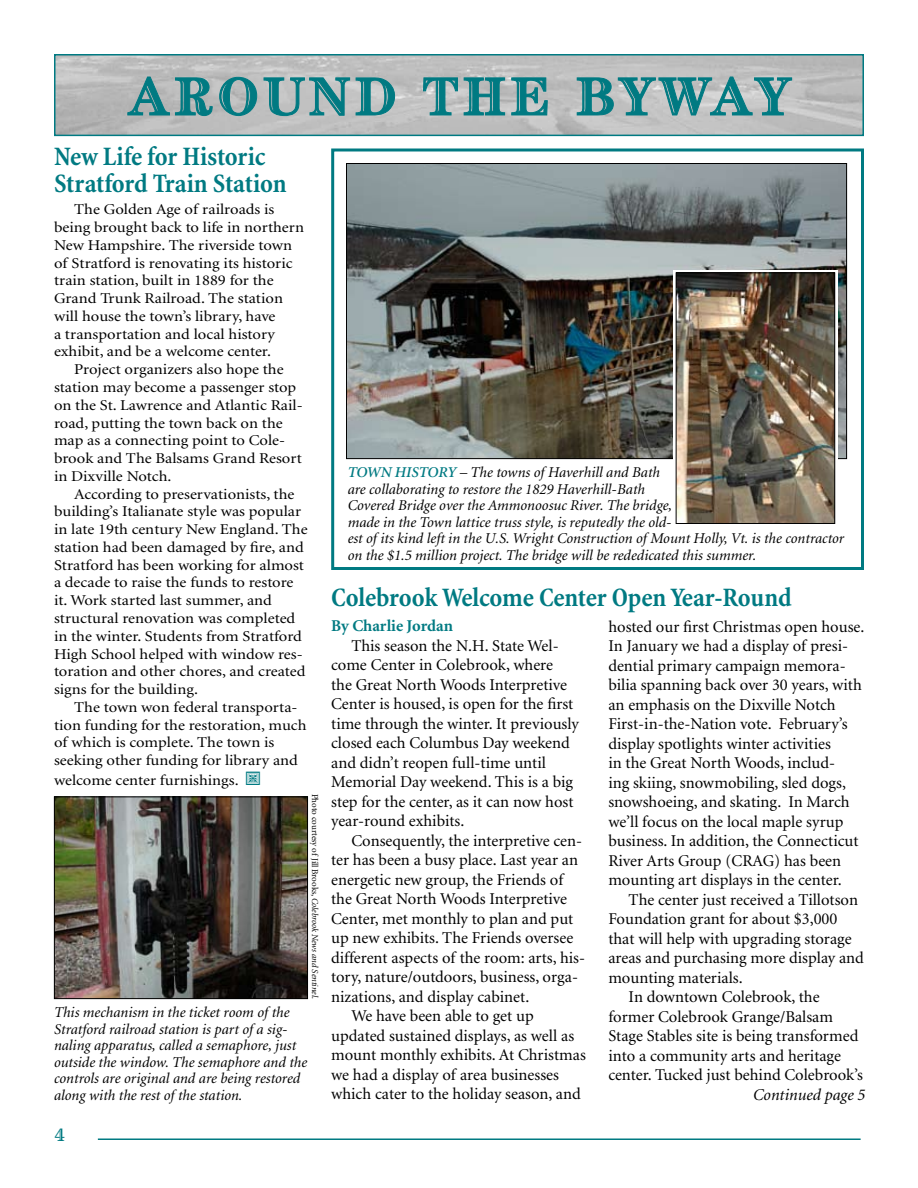
<style>
.page{position:relative;width:918px;height:1188px;background:#fff}
.page>*{position:absolute;margin:0;border:0;box-sizing:border-box;transform-origin:0 0}
.t1{font:700 54px "Century Handtooled";letter-spacing:.09em;color:#007a82}
.t2{font:700 condensed 27px/27px "Minion";letter-spacing:-.005em;color:#007a82}
.t3{font:16.5px/19.5px "Minion";color:#000}
.t4{font:700 16.5px "Minion";color:#007a82}
.t5{font:italic 16.5px "Minion";color:#000}
.t6{font:15px/17.7px "Minion";color:#000;scale:1.1 1}
.t7{font:italic 15px/16.5px "Minion";color:#000}
.t8{font:9px "Minion";letter-spacing:-.015em;color:#000}
.s1{font-style:italic}
.s2{font-weight:600;color:#007a82}
</style>
<div class="page">
<hr style="left:98px;top:1138px;width:763px;height:2px;background:#007a82">
<div style="left:331px;top:148px;width:533px;height:422px;border:3px solid #007a82"></div>
<img style="left:57px;top:57px;width:804px;height:76px">
<div style="left:54px;top:54px;width:810px;height:82px;border:2px solid #007a82"></div>
<svg style="left:127px;top:76px;width:86px;height:40px;background:#93abad"></svg>
<svg style="left:219px;top:77px;width:38px;height:45px;background:#96afb0"></svg>
<svg style="left:263px;top:77px;width:132px;height:44px;background:#9fb5b7"></svg>
<svg style="left:423px;top:77px;width:82px;height:39px;background:#96b2b3"></svg>
<svg style="left:511px;top:77px;width:37px;height:39px"></svg>
<svg style="left:576px;top:76px;width:216px;height:40px;background:#9db5b7"></svg>
<img style="left:348px;top:165px;width:497px;height:292px">
<svg style="left:673px;top:270px;width:165px;height:190px"></svg>
<img style="left:678px;top:274px;width:155px;height:248px">
<div style="left:676px;top:272px;width:159px;height:252px;border:1px solid #000"></div>
<img style="left:56px;top:798px;width:250px;height:199px">
<div style="left:54px;top:796px;width:254px;height:203px;border:1px solid #000"></div>
<h1 class="t1" style="left:128px;top:64px;width:664px">AROUND THE BYWAY</h1>
<h2 class="t2" style="left:54px;top:143px;width:234px">New Life for Historic<br>Stratford Train Station</h2>
<p class="t6" style="left:54px;top:201px;width:229px;text-indent:20px">The Golden Age of railroads is being brought back to life in northern New Hampshire. The riverside town of Stratford is renovating its historic train station, built in 1889 for the Grand Trunk Railroad. The station will house the town’s library, have<br>a transportation and local history exhibit, and be a welcome center.</p>
<p class="t6" style="left:54px;top:361px;width:232px;text-indent:20px">Project organizers also hope the station may become a passenger stop on the St. Lawrence and Atlantic Rail&shy;road, putting the town back on the map as a connecting point to Cole&shy;brook and The Balsams Grand Resort in Dixville Notch.<br>According to preservationists, the building’s Italianate style was popular in late 19th century New England. The station had been damaged by fire, and Stratford has been working for almost a decade to raise the funds to restore it. Work started last summer, and structural renovation was completed in the winter. Students from Stratford High School helped with window res&shy;toration and other chores, and created signs for the building.</p>
<p class="t6" style="left:54px;top:699px;width:231px;text-indent:20px">The town won federal transporta&shy;tion funding for the restoration, much of which is complete. The town is seeking other funding for library and</p>
<p class="t6" style="left:54px;top:772px;width:169px">welcome center furnishings.</p>
<p class="t8" style="left:320px;top:794px;width:207px;rotate:90deg">Photo courtesy of Jill Brooks, <span class="s1">Colebrook News and Sentinel.</span></p>
<p class="t7" style="left:54px;top:1005px;width:255px">This mechanism in the ticket room of the Stratford railroad station is part of a sig&shy;naling apparatus, called a semaphore, just outside the window. The semaphore and the controls are original and are being restored along with the rest of the station.</p>
<p class="t7" style="left:348px;top:465px;width:498px"><span class="s2">TOWN HISTORY</span> – The towns of Haverhill and Bath<br>are collaborating to restore the 1829 Haverhill-Bath<br>Covered Bridge over the Ammonoosuc River. The bridge,<br>made in the Town lattice truss style, is reputedly the old-<br>est of its kind left in the U.S. Wright Construction of Mount Holly, Vt. is the contractor on the $1.5 million project. The bridge will be rededicated this summer.</p>
<h2 class="t2" style="left:331px;top:585px;width:462px">Colebrook Welcome- Center Open Year-Round</h2>
<p class="t4" style="left:331px;top:618px;width:123px">By Charlie Jordan</p>
<p class="t3" style="left:331px;top:636px;width:249px;text-indent:20px">This season the N.H. State Wel&shy;come Center in Colebrook, where<br>the Great North Woods Interpretive Center is housed, is open for the first time through the winter. It previously closed each Columbus Day weekend and didn’t reopen full-time until Memorial Day weekend. This is a big step for the center, as it can now host year-round exhibits.</p>
<p class="t3" style="left:351px;top:831px;width:232px">Consequently, the interpretive cen-</p>
<p class="t3" style="left:331px;top:851px;width:248px">ter has been a busy place. Last year an</p>
<p class="t3" style="left:331px;top:870px;width:234px">energetic new group, the Friends of</p>
<p class="t3" style="left:331px;top:890px;width:237px">the Great North Woods Interpretive</p>
<p class="t3" style="left:331px;top:909px;width:244px">Center, met monthly to plan and put</p>
<p class="t3" style="left:331px;top:929px;width:244px">up new exhibits. The Friends oversee</p>
<p class="t3" style="left:331px;top:948px;width:255px">different aspects of the room: arts, his-</p>
<p class="t3" style="left:331px;top:968px;width:248px">tory, nature/outdoors, business, orga-</p>
<p class="t3" style="left:331px;top:987px;width:200px">nizations, and display cabinet.</p>
<p class="t3" style="left:351px;top:1007px;width:184px">We have been able to get up</p>
<p class="t3" style="left:331px;top:1026px;width:244px">updated sustained displays, as well as</p>
<p class="t3" style="left:331px;top:1046px;width:256px">mount monthly exhibits. At Christmas</p>
<p class="t3" style="left:331px;top:1065px;width:229px">we had a display of area businesses</p>
<p class="t3" style="left:331px;top:1085px;width:251px">which cater to the holiday season, and</p>
<p class="t3" style="left:608px;top:617px;width:258px">hosted our first Christmas open house.<br>In January we had a display of presi&shy;dential primary campaign memora&shy;bilia spanning back over 30 years, with an emphasis on the Dixville Notch First-in-the-Nation vote. February’s display spotlights winter activities<br>in the Great North Woods, includ-<br>ing skiing, snowmobiling, sled dogs, snowshoeing, and skating. In March we’ll focus on the local maple syrup business. In addition, the Connecticut River Arts Group (CRAG</p>
<p class="t3" style="left:774px;top:851px;width:68px">) has been</p>
<p class="t3" style="left:608px;top:871px;width:235px">mounting art displays in the center.</p>
<p class="t3" style="left:629px;top:890px;width:231px">The center just received a Tillotson</p>
<p class="t3" style="left:608px;top:910px;width:231px">Foundation grant for about $3,000</p>
<p class="t3" style="left:608px;top:929px;width:245px">that will help with upgrading storage</p>
<p class="t3" style="left:608px;top:949px;width:257px">areas and purchasing more display and</p>
<p class="t3" style="left:608px;top:968px;width:136px">mounting materials.</p>
<p class="t3" style="left:608px;top:988px;width:213px">In downtown Colebrook, the</p>
<p class="t3" style="left:608px;top:1007px;width:226px">former Colebrook Grange/Balsam</p>
<p class="t3" style="left:608px;top:1027px;width:252px">Stage Stables site is being transformed</p>
<p class="t3" style="left:608px;top:1046px;width:234px">into a community arts and heritage</p>
<p class="t3" style="left:608px;top:1066px;width:256px">center. Tucked just behind Colebrook’s</p>
<p class="t5" style="left:753px;top:1086px;width:114px">Continued page 5</p>
</div>
